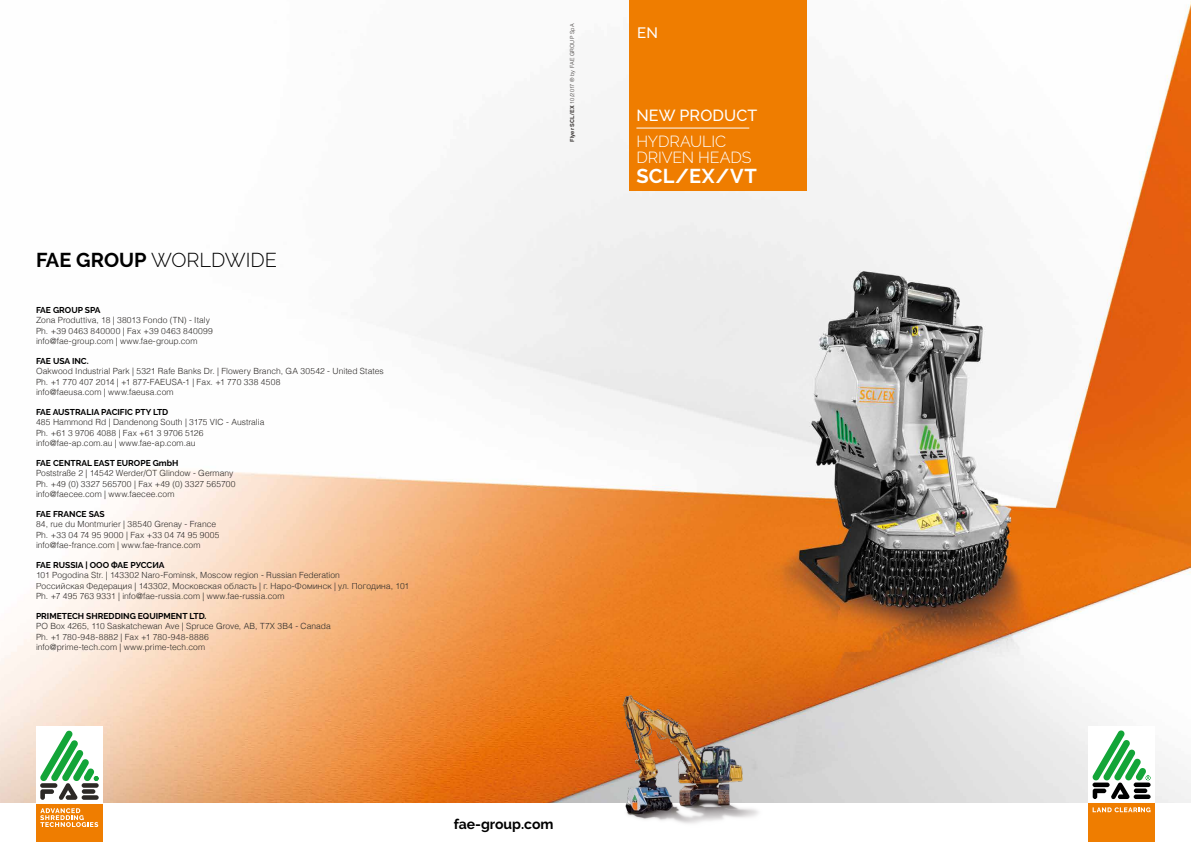
<style>
.page{position:relative;width:1191px;height:842px;background:#fff}
.page>*{position:absolute;margin:0;border:0;box-sizing:border-box;transform-origin:0 0}
.t1{font:300 20px "Raleway";color:#000}
.t2{font:700 20px "Raleway";letter-spacing:.02em;color:#fff}
.t3{font:300 16px/16px "Raleway";letter-spacing:-.01em;color:#fff}
.t4{font:500 16px "Raleway";letter-spacing:.01em;color:#fff}
.t5{font:500 15px "Raleway";color:#fff}
.t6{font:700 14px "Raleway";color:#000}
.t7{font:300 8.5px/10.2px "Helvetica";letter-spacing:.005em;color:#2e2b29}
.t8{font:700 8.5px "Raleway";color:#000}
.t9{font:300 5.6px "Helvetica";letter-spacing:.025em;color:#3a3634}
.s1{font-weight:700}
.s2{font-size:5.5px}
</style>
<div class="page">
<img style="left:0;top:1px;width:1191px;height:802px">
<div style="left:629px;top:0;width:178px;height:190px;background:#ef7d00"></div>
<div style="left:36px;top:726px;width:67px;height:78px;background:#fff"></div>
<div style="left:36px;top:804px;width:67px;height:38px;background:#ef7d00"></div>
<svg style="left:40px;top:730px;width:59px;height:70px"></svg>
<svg style="left:40px;top:808px;width:58px;height:19px"></svg>
<div style="left:1088px;top:726px;width:66px;height:77px;background:#fff"></div>
<div style="left:1088px;top:803px;width:66px;height:39px;background:#ef7d00"></div>
<svg style="left:1092px;top:730px;width:58px;height:69px"></svg>
<svg style="left:1092px;top:807px;width:58px;height:5px"></svg>
<hr style="left:636px;top:128px;width:113px;height:1px;background:#fff">
<img style="left:608px;top:686px;width:183px;height:138px">
<h1 class="t1" style="left:36px;top:248px;width:242px"><span class="s1">FAE GROUP</span> WORLDWIDE</h1>
<p class="t8" style="left:36px;top:305px;width:66px">FAE GROUP SPA</p>
<p class="t7" style="left:36px;top:315px;width:178px">Zona Produttiva, 18 | 38013 Fondo (TN) - Italy<br>Ph. +39 0463 840000 | Fax +39 0463 840099 info@fae-group.com | www.fae-group.com</p>
<p class="t8" style="left:36px;top:356px;width:54px">FAE USA INC.</p>
<p class="t7" style="left:36px;top:366px;width:349px">Oakwood Industrial Park | 5321 Rafe Banks Dr. | Flowery Branch, GA 30542 - United States<br>Ph. +1 770 407 2014 | +1 877-FAEUSA-1 | Fax. +1 770 338 4508<br>info@faeusa.com | www.faeusa.com</p>
<p class="t8" style="left:36px;top:407px;width:134px">FAE AUSTRALIA PACIFIC PTY LTD</p>
<p class="t7" style="left:36px;top:417px;width:230px">485 Hammond Rd | Dandenong South | 3175 VIC - Australia<br>Ph. +61 3 9706 4088 | Fax +61 3 9706 5126 info@fae-ap.com.au | www.fae-ap.com.au</p>
<p class="t8" style="left:36px;top:458px;width:144px">FAE CENTRAL EAST EUROPE GmbH</p>
<p class="t7" style="left:36px;top:468px;width:201px">Poststraße 2 | 14542 Werder/OT Glindow - Germany<br>Ph. +49 (0) 3327 565700 | Fax +49 (0) 3327 565700 info@faecee.com | www.faecee.com</p>
<p class="t8" style="left:36px;top:509px;width:70px">FAE FRANCE SAS</p>
<p class="t7" style="left:36px;top:519px;width:185px">84, rue du Montmurier | 38540 Grenay - France<br>Ph. +33 04 74 95 9000 | Fax +33 04 74 95 9005 info@fae-france.com | www.fae-france.com</p>
<p class="t8" style="left:36px;top:560px;width:130px">FAE RUSSIA | ООО ФАЕ РУССИA</p>
<p class="t7" style="left:36px;top:570px;width:375px">101 Pogodina Str. | 143302 Naro-Fominsk, Moscow region - Russian Federation<br>Российская Федерация | 143302, Московская область | г. Наро-Фоминск | ул. Погодина, 101<br>Ph. +7 495 763 9331 | info@fae-russia.com | www.fae-russia.com</p>
<p class="t8" style="left:36px;top:611px;width:172px">PRIMETECH SHREDDING EQUIPMENT LTD.</p>
<p class="t7" style="left:36px;top:621px;width:296px">PO Box 4265, 110 Saskatchewan Ave | Spruce Grove, AB, T7X 3B4 - Canada<br>Ph. +1 780-948-8882 | Fax +1 780-948-8886<br>info@prime-tech.com | www.prime-tech.com</p>
<p class="t9" style="left:567px;top:142px;width:120px;rotate:-90deg"><span class="s1">Flyer SCL/EX</span> 10/2017 ® by FAE GROUP <span class="s2">SpA</span></p>
<h3 class="t5" style="left:637px;top:24px;width:22px">EN</h3>
<h2 class="t4" style="left:636px;top:106px;width:122px">NEW PRODUCT</h2>
<h2 class="t3" style="left:636px;top:133px;width:117px">HYDRAULIC<br>DRIVEN HEADS</h2>
<h1 class="t2" style="left:636px;top:164px;width:122px">SCL/EX/VT</h1>
<h3 class="t6" style="left:454px;top:816px;width:101px">fae-group.com</h3>
</div>
